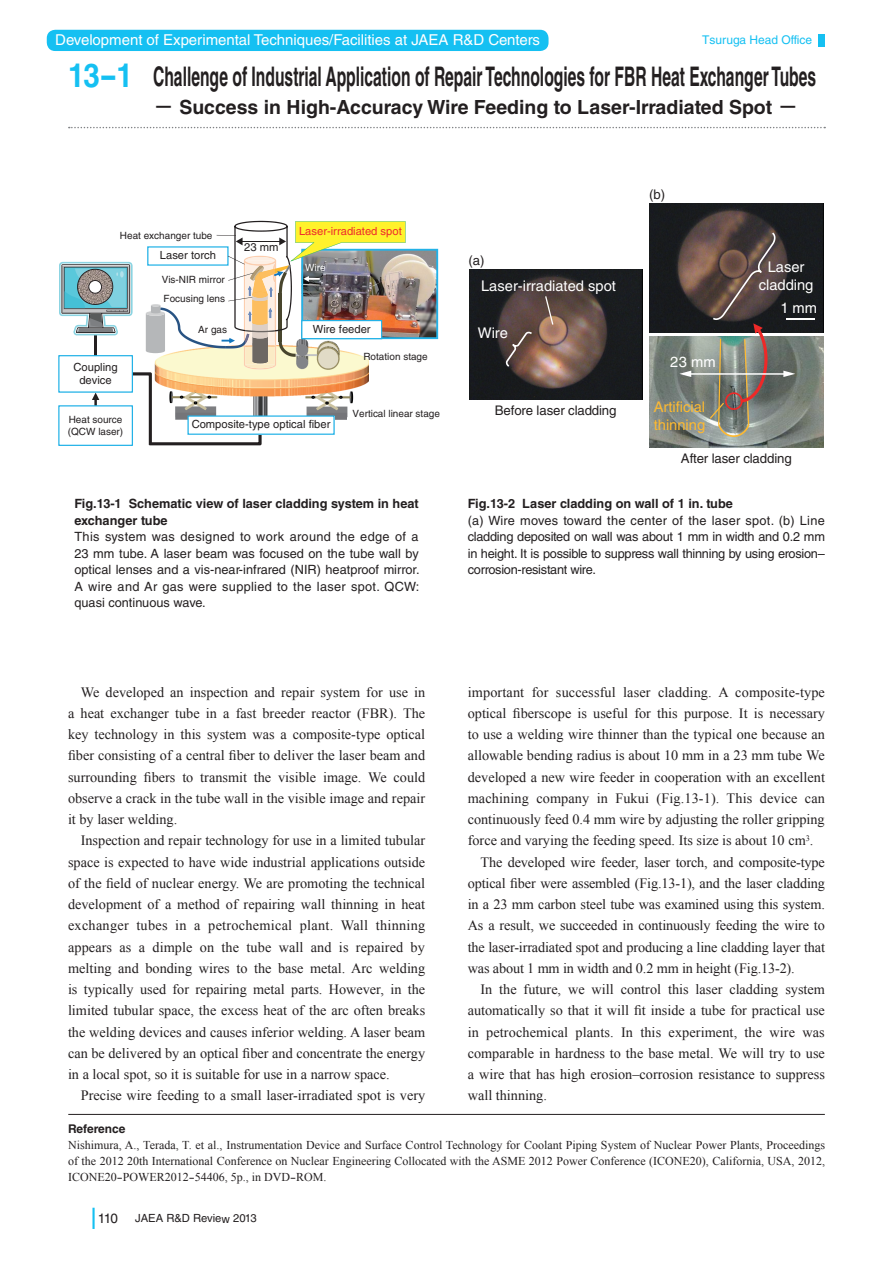
<style>
.page{position:relative;width:893px;height:1263px;background:#fff}
.page>*{position:absolute;margin:0;border:0;box-sizing:border-box;transform-origin:0 0}
.t1{font:700 33px "Helvetica LT Std";color:#15c0f2;scale:.9 1}
.t2{font:700 27px "Helvetica LT Std";color:#231f20;scale:.58 1}
.t3{font:700 19.5px "Helvetica LT Std";color:#231f20}
.t4{font:15px "Helvetica LT Std";color:#fff}
.t5{font:14.7px/17.7px "Helvetica LT Std";color:#fff;text-align:center}
.t6{font:14.7px/17.7px "Helvetica LT Std";color:#fdb931}
.t7{font:14.25px/21.3px "Times New Roman";color:#231f20;text-align:justify}
.t8{font:13.5px "Helvetica LT Std";color:#231f20}
.t9{font:13.2px "Helvetica LT Std";letter-spacing:-.01em;color:#231f20}
.t10{font:12.75px/16.5px "Helvetica LT Std";letter-spacing:-.02em;color:#231f20;text-align:justify}
.t11{font:700 12.75px/16.5px "Helvetica LT Std";color:#231f20}
.t12{font:12px/15.9px "Times New Roman";color:#231f20;text-align:justify}
.t13{font:12px "Helvetica LT Std";color:#15c0f2}
.t14{font:700 12px "Helvetica LT Std";color:#231f20}
.t15{font:11.25px/13.5px "Helvetica LT Std";color:#231f20;text-align:center}
.t16{font:11.25px "Helvetica LT Std";color:#ee292d}
.t17{font:9.9px/12px "Helvetica LT Std";color:#231f20}
.t18{font:9.9px "Helvetica LT Std";color:#fff}
.s1{font-family:"Hiragino Kaku W5 90 msp RKSJ H";font-weight:400;font-size:21px}
.s2{font-family:"Gothic BBB Pro";font-weight:500}
</style>
<div class="page">
<hr style="left:92px;top:1208px;width:3px;height:21px;background:#15c0f2">
<svg style="left:69px;top:127px;width:756px;height:1px"></svg>
<hr style="left:68px;top:1114px;width:757px;height:1px;background:#231f20">
<img style="left:58px;top:221px;width:380px;height:225px">
<img style="left:469px;top:270px;width:173px;height:130px">
<svg style="left:545px;top:296px;width:8px;height:29px"></svg>
<svg style="left:506px;top:332px;width:26px;height:35px"></svg>
<img style="left:649px;top:204px;width:174px;height:128px">
<hr style="left:787px;top:318px;width:28px;height:2px;background:#fff">
<img style="left:649px;top:337px;width:174px;height:111px">
<img style="left:710px;top:232px;width:65px;height:205px">
<hr style="left:689px;top:373px;width:97px;height:2px;background:#fff">
<svg style="left:679px;top:371px;width:12px;height:6px"></svg>
<svg style="left:783px;top:371px;width:12px;height:6px"></svg>
<div style="left:819px;top:34px;width:6px;height:13px;background:#15c0f2"></div>
<div style="left:47px;top:30px;width:502px;height:21px;background:#15c0f2;border-radius:9px"></div>
<p class="t4" style="left:55px;top:31px;width:486px">Development of Experimental Techniques/Facilities at JAEA R&amp;D Centers</p>
<p class="t13" style="left:702px;top:33px;width:111px">Tsuruga Head Office</p>
<p class="t2" style="left:153px;top:60px;width:1145px">Challenge of Industrial Application of Repair Technologies for FBR Heat Exchanger Tubes</p>
<p class="t3" style="left:153px;top:95px;width:647px"><span class="s1">－</span> Success in High-Accuracy Wire Feeding to Laser-Irradiated Spot <span class="s1">－</span></p>
<p class="t1" style="left:68px;top:56px;width:74px">13-1</p>
<p class="t17" style="left:120px;top:229px;width:94px">Heat exchanger tube</p>
<p class="t15" style="left:160px;top:249px;width:58px">Laser torch</p>
<p class="t17" style="left:162px;top:270px;width:65px;line-height:19.2px">Vis-NIR mirror<br>Focusing lens</p>
<p class="t15" style="left:244px;top:240px;width:36px">23 mm</p>
<p class="t16" style="left:299px;top:225px;width:104px">Laser-irradiated spot</p>
<p class="t18" style="left:305px;top:262px;width:22px">Wire</p>
<p class="t15" style="left:74px;top:360px;width:46px">Coupling device</p>
<p class="t17" style="left:68px;top:413px;width:57px">Heat source (QCW laser)</p>
<p class="t17" style="left:198px;top:323px;width:30px">Ar gas</p>
<p class="t15" style="left:313px;top:322px;width:59px">Wire feeder</p>
<p class="t15" style="left:192px;top:418px;width:140px">Composite-type optical fiber</p>
<p class="t17" style="left:363px;top:351px;width:66px">Rotation stage</p>
<p class="t17" style="left:352px;top:408px;width:89px">Vertical linear stage</p>
<p class="t11" style="left:74px;top:495px;width:346px">Fig.13-1 Schematic view of laser cladding system in heat exchanger tube</p>
<p class="t10" style="left:74px;top:528px;width:347px">This system was designed to work around the edge of a 23 mm tube. A laser beam was focused on the tube wall by optical lenses and a vis-near-infrared (NIR) heatproof mirror.<br>A wire and Ar gas were supplied to the laser spot. QCW: quasi continuous wave.</p>
<p class="t9" style="left:468px;top:253px;width:18px">(a)</p>
<p class="t5" style="left:481px;top:277px;width:136px">Laser-irradiated spot</p>
<p class="t5" style="left:478px;top:324px;width:32px">Wire</p>
<p class="t9" style="left:495px;top:403px;width:123px">Before laser cladding</p>
<p class="t9" style="left:649px;top:186px;width:18px">(b)</p>
<p class="t5" style="left:670px;top:352px;width:47px">23 mm</p>
<p class="t6" style="left:654px;top:398px;width:53px">Artificial thinning</p>
<p class="t5" style="left:759px;top:258px;width:56px">Laser cladding</p>
<p class="t5" style="left:780px;top:299px;width:38px">1 mm</p>
<p class="t9" style="left:681px;top:451px;width:112px">After laser cladding</p>
<p class="t11" style="left:468px;top:495px;width:267px">Fig.13-2 Laser cladding on wall of 1 in. tube</p>
<p class="t10" style="left:468px;top:512px;width:359px">(a) Wire moves toward the center of the laser spot. (b) Line cladding deposited on wall was about 1 mm in width and 0.2 mm in height. It is possible to suppress wall thinning by using erosion– corrosion-resistant wire.</p>
<p class="t7" style="left:68px;top:681px;width:359px;text-indent:13px">We developed an inspection and repair system for use in a heat exchanger tube in a fast breeder reactor (FBR). The key technology in this system was a composite-type optical fiber consisting of a central fiber to deliver the laser beam and surrounding fibers to transmit the visible image. We could observe a crack in the tube wall in the visible image and repair it by laser welding.</p>
<p class="t7" style="left:68px;top:830px;width:359px;text-indent:13px">Inspection and repair technology for use in a limited tubular space is expected to have wide industrial applications outside of the field of nuclear energy. We are promoting the technical development of a method of repairing wall thinning in heat exchanger tubes in a petrochemical plant. Wall thinning appears as a dimple on the tube wall and is repaired by melting and bonding wires to the base metal. Arc welding is typically used for repairing metal parts. However, in the limited tubular space, the excess heat of the arc often breaks the welding devices and causes inferior welding. A laser beam can be delivered by an optical fiber and concentrate the energy in a local spot, so it is suitable for use in a narrow space.</p>
<p class="t7" style="left:81px;top:1085px;width:346px">Precise wire feeding to a small laser-irradiated spot is very</p>
<p class="t7" style="left:468px;top:681px;width:359px">important for successful laser cladding. A composite-type optical fiberscope is useful for this purpose. It is necessary to use a welding wire thinner than the typical one because an allowable bending radius is about 10 mm in a 23 mm tube We developed a new wire feeder in cooperation with an excellent machining company in Fukui (Fig.13-1). This device can continuously feed 0.4 mm wire by adjusting the roller gripping force and varying the feeding speed. Its size is about 10 cm<sup>3</sup>.</p>
<p class="t7" style="left:468px;top:851px;width:359px;text-indent:13px">The developed wire feeder, laser torch, and composite-type optical fiber were assembled (Fig.13-1), and the laser cladding in a 23 mm carbon steel tube was examined using this system.<br>As a result, we succeeded in continuously feeding the wire to the laser-irradiated spot and producing a line cladding layer that was about 1 mm in width and 0.2 mm in height (Fig.13-2).</p>
<p class="t7" style="left:468px;top:978px;width:359px;text-indent:13px">In the future, we will control this laser cladding system automatically so that it will fit inside a tube for practical use in petrochemical plants. In this experiment, the wire was comparable in hardness to the base metal. We will try to use a wire that has high erosion–corrosion resistance to suppress wall thinning.</p>
<p class="t14" style="left:68px;top:1121px;width:59px">Reference</p>
<p class="t12" style="left:68px;top:1137px;width:758px">Nishimura, A., Terada, T. et al., Instrumentation Device and Surface Control Technology for Coolant Piping System of Nuclear Power Plants, Proceedings of the 2012 20th International Conference on Nuclear Engineering Collocated with the ASME 2012 Power Conference (ICONE20), California, USA, 2012, ICONE20-POWER2012-54406, 5p., in DVD-ROM.</p>
<p class="t8" style="left:98px;top:1210px;width:22px">110</p>
<p class="t15" style="left:135px;top:1211px;width:123px">JAEA R&amp;D Revie<span class="s2">w</span> 2013</p>
</div>
